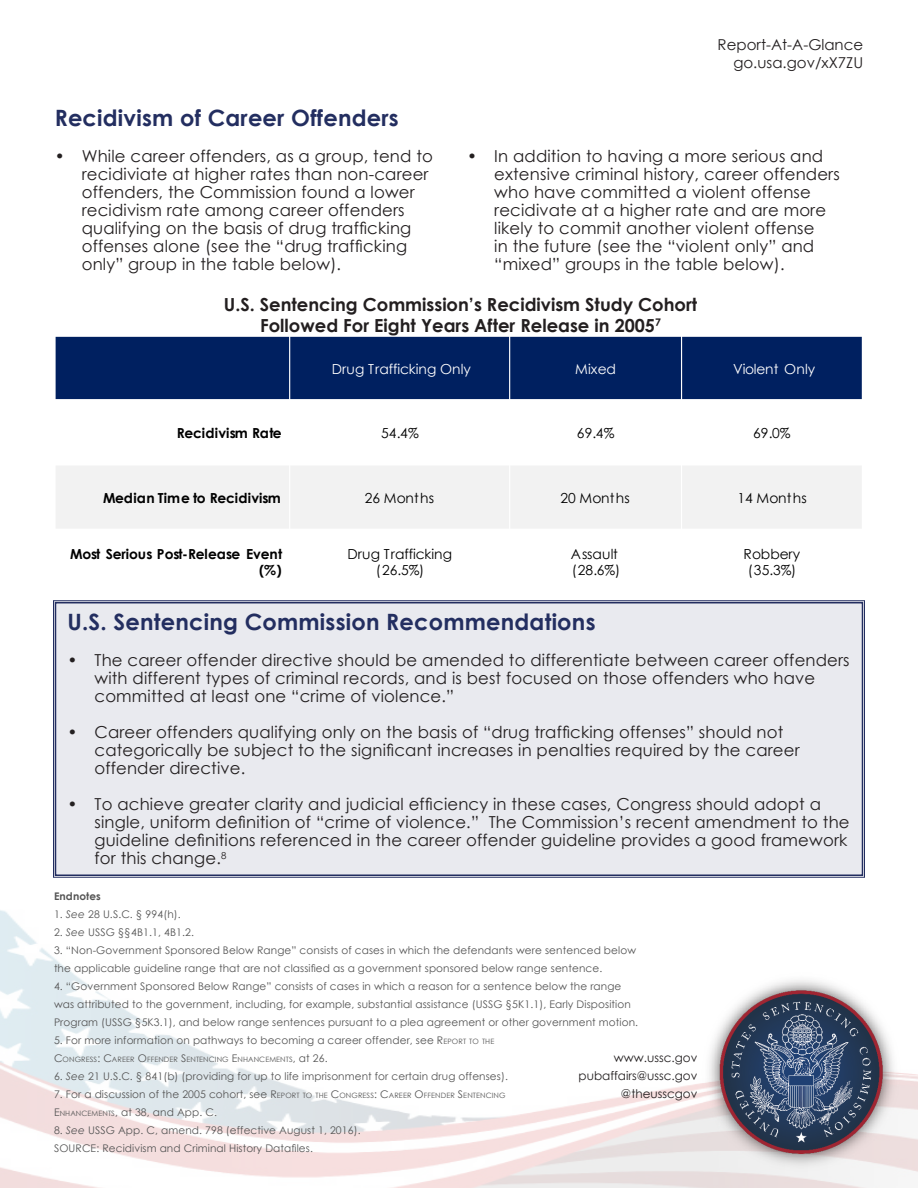
<style>
.page{position:relative;width:918px;height:1188px;background:#fff}
.page>*{position:absolute;margin:0;border:0;box-sizing:border-box;transform-origin:0 0}
.t1{font:700 22.5px "Century Gothic";letter-spacing:.01em;color:#232e60}
.t2{font:700 18px "Century Gothic";color:#231f20}
.t3{font:16.5px/18px "Century Gothic";letter-spacing:.01em;color:#231f20}
.t4{font:15px "Century Gothic";color:#231f20}
.t5{font:13.8px/16.5px "Century Gothic";letter-spacing:.01em;color:#000;text-align:center}
.t6{font:700 13.8px/16.5px "Century Gothic";letter-spacing:-.015em;color:#000;text-align:right}
.t7{font:13.8px "Century Gothic";color:#fff}
.t8{font:700 13.8px "Century Gothic";letter-spacing:.01em;color:#000}
.t9{font:12px "Century Gothic";color:#231f20}
.t10{font:10.5px/18px "Century Gothic";letter-spacing:.01em;color:#545454}
.t11{font:700 10.5px "Century Gothic";letter-spacing:.01em;color:#545454}
.t12{font:7.35px "Century Gothic";letter-spacing:.015em;color:#545454}
.s1{font-style:italic}
.s2{font-style:inherit}
.s3{font-size:7.35px}
.s4{font-size:10.5px}
</style>
<div class="page">
<img style="left:0;top:910px;width:918px;height:278px">
<div style="left:53px;top:600px;width:812px;height:278px;background:#e9eaef"></div>
<div style="left:55px;top:602px;width:808px;height:274px;border:2px solid #232e60"></div>
<img style="left:694px;top:968px;width:213px;height:206px">
<div style="left:55px;top:336px;width:235px;height:65px;background:#002060"></div>
<div style="left:290px;top:336px;width:220px;height:65px;background:#002060"></div>
<div style="left:510px;top:336px;width:172px;height:65px;background:#002060"></div>
<div style="left:682px;top:336px;width:180px;height:65px;background:#002060"></div>
<div style="left:55px;top:465px;width:235px;height:64px;background:#f2f2f2"></div>
<div style="left:290px;top:465px;width:220px;height:64px;background:#f2f2f2"></div>
<div style="left:510px;top:465px;width:172px;height:64px;background:#f2f2f2"></div>
<div style="left:682px;top:465px;width:180px;height:64px;background:#f2f2f2"></div>
<hr style="left:289px;top:336px;width:1px;height:258px;background:#fff">
<hr style="left:509px;top:336px;width:1px;height:258px;background:#fff">
<hr style="left:681px;top:336px;width:1px;height:258px;background:#fff">
<hr style="left:54px;top:399px;width:809px;height:3px;background:#fff">
<hr style="left:54px;top:336px;width:2px;height:258px;background:#fff">
<hr style="left:54px;top:336px;width:809px;height:1px;background:#fff">
<p class="t4" style="left:718px;top:34px;width:147px">Report-At-A-Glance</p>
<p class="t4" style="left:733px;top:52px;width:131px">go.usa.gov/xX7ZU</p>
<p class="t1" style="left:55px;top:101px;width:346px">Recidivism of Career Offenders</p>
<p class="t3" style="left:82px;top:147px;width:353px;text-indent:-27px">• While career offenders, as a group, tend to recidiviate at higher rates than non-career offenders, the Commission found a lower recidivism rate among career offenders qualifying on the basis of drug trafficking offenses alone (see the “drug trafficking only” group in the table below).</p>
<p class="t3" style="left:494px;top:147px;width:347px;text-indent:-27px">• In addition to having a more serious and extensive criminal history, career offenders who have committed a violent offense recidivate at a higher rate and are more likely to commit another violent offense<br>in the future (see the “violent only” and “mixed” groups in the table below).</p>
<p class="t2" style="left:224px;top:290px;width:475px">U.S. Sentencing Commission’s Recidivism Study Cohort</p>
<p class="t2" style="left:260px;top:312px;width:402px">Followed For Eight Years After Release in 2005<sup>7</sup></p>
<p class="t7" style="left:332px;top:359px;width:141px">Drug Trafficking Only</p>
<p class="t7" style="left:575px;top:359px;width:42px">Mixed</p>
<p class="t7" style="left:733px;top:359px;width:83px">Violent Only</p>
<p class="t6" style="left:177px;top:424px;width:107px">Recidivism Rate</p>
<p class="t5" style="left:381px;top:425px;width:39px">54.4%</p>
<p class="t5" style="left:577px;top:425px;width:39px">69.4%</p>
<p class="t5" style="left:753px;top:425px;width:39px">69.0%</p>
<p class="t8" style="left:103px;top:487px;width:179px">Median Time to Recidivism</p>
<p class="t5" style="left:365px;top:489px;width:71px">26 Months</p>
<p class="t5" style="left:560px;top:489px;width:71px">20 Months</p>
<p class="t5" style="left:738px;top:489px;width:71px">14 Months</p>
<p class="t6" style="left:70px;top:545px;width:214px">Most Serious Post-Release Event (%)</p>
<p class="t5" style="left:347px;top:545px;width:106px">Drug Trafficking (26.5%)</p>
<p class="t5" style="left:571px;top:545px;width:51px;text-align:left">Assault (28.6%)</p>
<p class="t5" style="left:744px;top:545px;width:58px">Robbery (35.3%)</p>
<p class="t1" style="left:68px;top:605px;width:530px">U.S. Sentencing Commission Recommendations</p>
<p class="t3" style="left:94px;top:651px;width:757px;text-indent:-27px">• The career offender directive should be amended to differentiate between career offenders with different types of criminal records, and is best focused on those offenders who have committed at least one “crime of violence.”</p>
<p class="t3" style="left:94px;top:723px;width:707px;text-indent:-27px">• Career offenders qualifying only on the basis of “drug trafficking offenses” should not categorically be subject to the significant increases in penalties required by the career offender directive.</p>
<p class="t3" style="left:94px;top:795px;width:757px;text-indent:-27px">• To achieve greater clarity and judicial efficiency in these cases, Congress should adopt a single, uniform definition of “crime of violence.” The Commission’s recent amendment to the guideline definitions referenced in the career offender guideline provides a good framework for this change.<sup>8</sup></p>
<p class="t11" style="left:54px;top:888px;width:48px">Endnotes</p>
<p class="t10" style="left:54px;top:905px;width:128px">1. <span class="s1">See</span> 28 U.S.C. § 994(h).</p>
<p class="t10" style="left:54px;top:923px;width:141px">2. <span class="s1">See</span> USSG §§4B1.1, 4B1.2.</p>
<p class="t10" style="left:54px;top:941px;width:584px">3. “Non-Government Sponsored Below Range” consists of cases in which the defendants were sentenced below the applicable guideline range that are not classified as a government sponsored below range sentence.</p>
<p class="t10" style="left:54px;top:977px;width:586px">4. “Government Sponsored Below Range” consists of cases in which a reason for a sentence below the range was attributed to the government, including, for example, substantial assistance (USSG §5K1.1), Early Disposition<br>Program (USSG §5K3.1), and below range sentences pursuant to a plea agreement or other government motion.</p>
<p class="t10" style="left:54px;top:1031px;width:442px">5. For more information on pathways to becoming a career offender, see <span class="s2">R</span><span class="s3">EPORT TO THE</span></p>
<p class="t12" style="left:54px;top:1054px;width:275px"><span class="s4">C</span>ONGRESS<span class="s4">: C</span>AREER <span class="s4">O</span> FFENDER <span class="s4">S</span>ENTENCING <span class="s4">E</span>NHANCEMENTS<span class="s4">, at 26.</span></p>
<p class="t10" style="left:54px;top:1067px;width:455px">6. <span class="s1">See</span> 21 U.S.C. § 841(b) (providing for up to life imprisonment for certain drug offenses).</p>
<p class="t12" style="left:54px;top:1090px;width:453px"><span class="s4">7. For a discussion of the 2005 cohort, see</span> <span class="s4">R</span>EPORT TO THE <span class="s4">C</span>ONGRESS<span class="s4">: C</span>AREER <span class="s4">O</span> FFENDER <span class="s4">S</span>ENTENCING</p>
<p class="t10" style="left:54px;top:1103px;width:164px"><span class="s2">E</span><span class="s3">NHANCEMENTS</span>, at 38, and App. C.</p>
<p class="t10" style="left:54px;top:1121px;width:308px">8. <span class="s1">See</span> USSG App. C, amend. 798 (effective August 1, 2016).</p>
<p class="t10" style="left:54px;top:1139px;width:260px">SOURCE: Recidivism and Criminal History Datafiles.</p>
<p class="t9" style="left:614px;top:1049px;width:85px">www.ussc.gov</p>
<p class="t9" style="left:579px;top:1067px;width:120px">pubaffairs@ussc.gov</p>
<p class="t9" style="left:621px;top:1085px;width:78px">@theusscgov</p>
</div>
